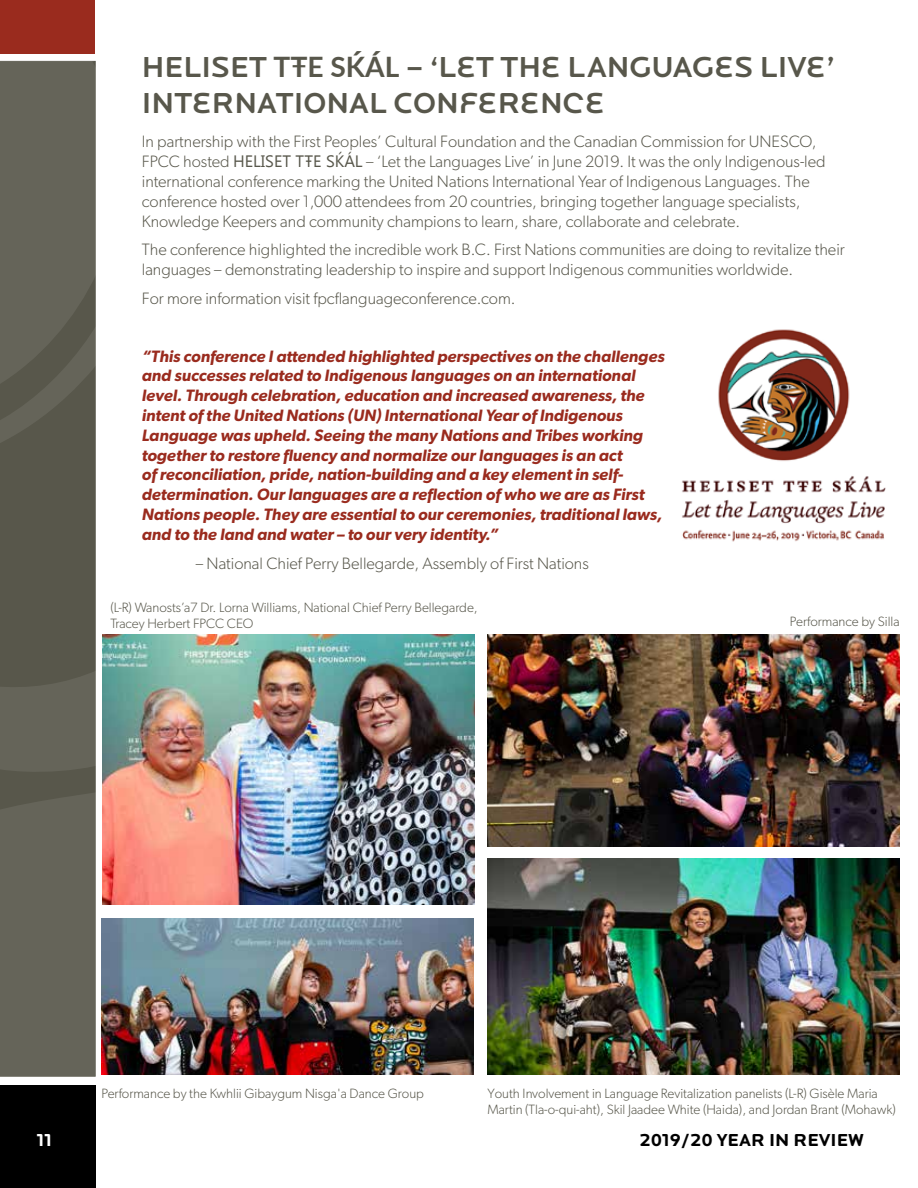
<style>
.page{position:relative;width:918px;height:1188px;background:#fff}
.page>*{position:absolute;margin:0;border:0;box-sizing:border-box;transform-origin:0 0}
.t1{font:500 30px/36px "Locator Display";color:#58574b}
.t2{font:700 18px "Locator Display";color:#000}
.t3{font:700 18px "Locator Display";color:#fff}
.t4{font:300 16.5px/19.8px "Gibson";color:#58574b}
.t5{font:italic 600 16.5px/19.8px "Gibson";color:#9a2b1e}
.t6{font:300 13.5px/16.2px "Gibson";color:#58574b}
.s1{font-family:"Lato";font-weight:700;font-size:28.2px}
.s2{font-family:"Segoe UI";font-weight:400}
</style>
<div class="page">
<div style="left:0;top:1085px;width:95px;height:103px;background:#000"></div>
<svg style="left:0;top:61px;width:95px;height:466px;background:#605f54"></svg>
<svg style="left:0;top:527px;width:95px;height:549px;background:#605f54"></svg>
<div style="left:0;top:0;width:94px;height:54px;background:#9a2b1e"></div>
<img style="left:102px;top:634px;width:373px;height:270px">
<img style="left:487px;top:859px;width:413px;height:216px">
<img style="left:487px;top:634px;width:413px;height:213px">
<img style="left:101px;top:918px;width:373px;height:157px">
<img style="left:682px;top:329px;width:204px;height:213px">
<h1 class="t1" style="left:142px;top:49px;width:695px">HELISET <span class="s1">TŦE SḰÁL</span> – ‘LET THE LANGUAGES LIVE’<br>INTERNATIONAL CONFERENCE</h1>
<p class="t4" style="left:142px;top:132px;width:685px">In partnership with the First Peoples’ Cultural Foundation and the Canadian Commission for UNESCO, FPCC hosted <span class="s2">HELISET TŦE SḰÁL</span> – ‘Let the Languages Live’ in June 2019. It was the only Indigenous-led international conference marking the United Nations International Year of Indigenous Languages. The conference hosted over 1,000 attendees from 20 countries, bringing together language specialists, Knowledge Keepers and community champions to learn, share, collaborate and celebrate.</p>
<p class="t4" style="left:142px;top:240px;width:704px">The conference highlighted the incredible work B.C. First Nations communities are doing to revitalize their languages – demonstrating leadership to inspire and support Indigenous communities worldwide.</p>
<p class="t4" style="left:142px;top:288px;width:375px">For more information visit fpcflanguageconference.com.</p>
<p class="t5" style="left:142px;top:346px;width:524px">“This conference I attended highlighted perspectives on the challenges and successes related to Indigenous languages on an international level. Through celebration, education and increased awareness, the intent of the United Nations (UN) International Year of Indigenous Language was upheld. Seeing the many Nations and Tribes working together to restore fluency and normalize our languages is an act<br>of reconciliation, pride, nation-building and a key element in self&shy;determination. Our languages are a reflection of who we are as First Nations people. They are essential to our ceremonies, traditional laws, and to the land and water – to our very identity.”</p>
<p class="t4" style="left:196px;top:553px;width:395px">– National Chief Perry Bellegarde, Assembly of First Nations</p>
<p class="t6" style="left:110px;top:599px;width:369px">(L-R) Wanosts’a7 Dr. Lorna Williams, National Chief Perry Bellegarde,<br>Tracey Herbert FPCC CEO</p>
<p class="t6" style="left:790px;top:613px;width:111px">Performance by Silla</p>
<p class="t6" style="left:101px;top:1085px;width:324px">Performance by the Kwhlii Gibaygum Nisga'a Dance Group</p>
<p class="t6" style="left:487px;top:1085px;width:410px">Youth Involvement in Language Revitalization panelists (L-R) Gisèle Maria<br>Martin (Tla-o-qui-aht), Skil Jaadee White (Haida), and Jordan Brant (Mohawk)</p>
<p class="t3" style="left:37px;top:1130px;width:17px">11</p>
<p class="t2" style="left:639px;top:1130px;width:226px">2019/20 YEAR IN REVIEW</p>
</div>
